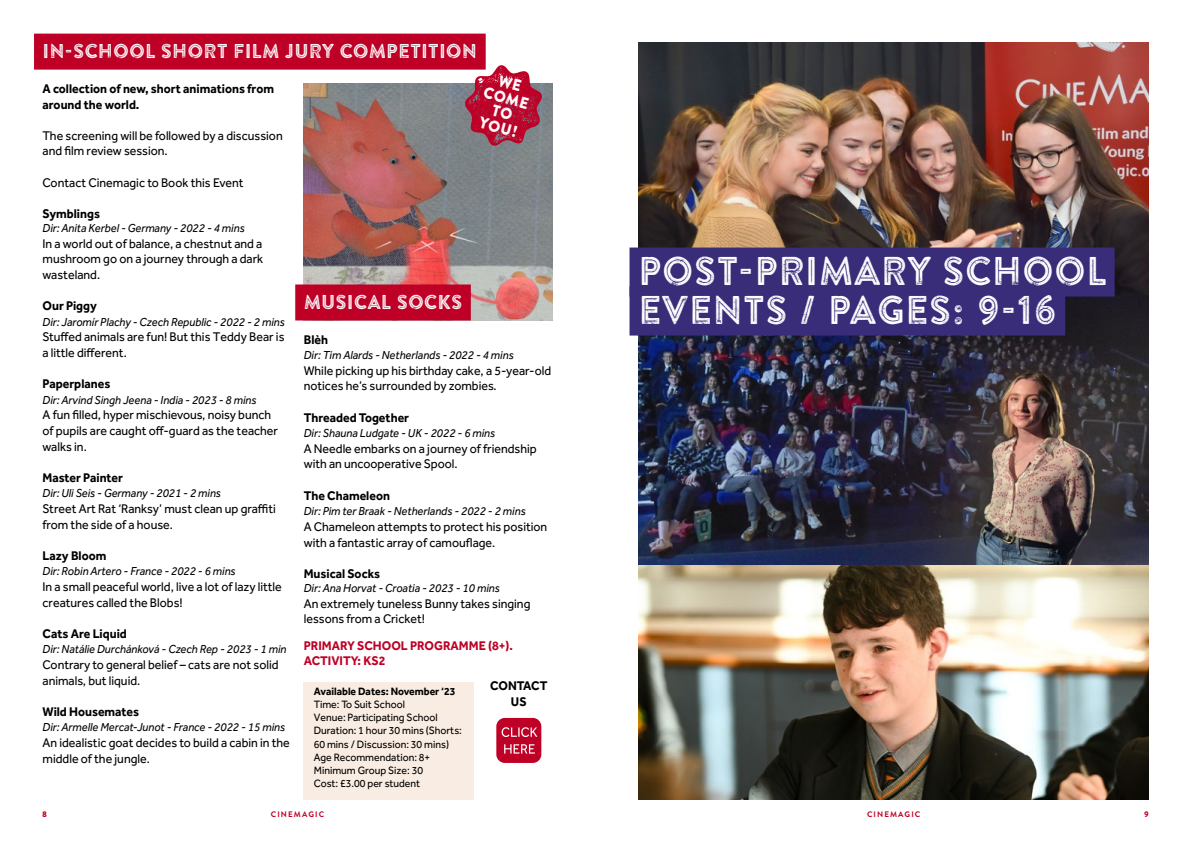
<style>
.page{position:relative;width:1191px;height:842px;background:#fff}
.page>*{position:absolute;margin:0;border:0;box-sizing:border-box;transform-origin:0 0}
.t1{font:40px "Brandon Printed Inline";color:#fff;scale:.95 1}
.t2{font:20px "Brandon Printed Inline";color:#fff;scale:.95 1}
.t3{font:16px "Brandon Printed One";color:#fff;scale:.95 1}
.t4{font:13px/15.6px "Effra";color:#000;scale:.95 1}
.t5{font:700 13px/15.6px "Effra";color:#000;scale:.95 1}
.t6{font:700 13px/15.6px "Effra";color:#be0027;scale:.95 1}
.t7{font:italic 12px "Effra";color:#000;scale:.95 1}
.t8{font:11px/13.2px "Effra";color:#000;scale:.95 1}
.t9{font:700 11px "Effra";color:#000;scale:.95 1}
.t10{font:700 8px "Brandon Text";letter-spacing:.14em;color:#be0027}
.t11{font:900 8px "Brandon Text";color:#be0027}
</style>
<div class="page">
<img style="left:304px;top:84px;width:249px;height:236px">
<div style="left:34px;top:34px;width:452px;height:36px;background:#be0027"></div>
<div style="left:304px;top:682px;width:170px;height:117px;background:#f9ece2"></div>
<div style="left:496px;top:718px;width:45px;height:45px;background:#be0027;border-radius:9px"></div>
<svg style="left:504px;top:744px;width:31px;height:10px"></svg>
<svg style="left:501px;top:727px;width:36px;height:10px"></svg>
<img style="left:638px;top:43px;width:510px;height:756px">
<div style="left:629px;top:248px;width:485px;height:49px;background:#392d7a"></div>
<div style="left:629px;top:287px;width:436px;height:49px;background:#392d7a"></div>
<div style="left:295px;top:284px;width:176px;height:36px;background:#be0027"></div>
<svg style="left:463px;top:64px;width:81px;height:83px;background:#b4445d"></svg>
<p class="t2" style="left:43px;top:39px;width:459px">IN-SCHOOL SHORT FILM JURY COMPETITION</p>
<p class="t5" style="left:43px;top:81px;width:245px">A collection of new, short animations from around the world.</p>
<p class="t4" style="left:43px;top:128px;width:254px">The screening will be followed by a discussion and film review session.</p>
<p class="t4" style="left:43px;top:174px;width:213px">Contact Cinemagic to Book this Event</p>
<p class="t5" style="left:43px;top:205px;width:62px">Symblings</p>
<p class="t7" style="left:43px;top:221px;width:214px">Dir: Anita Kerbel - Germany - 2022 - 4 mins</p>
<p class="t4" style="left:43px;top:236px;width:234px;text-align:justify">In a world out of balance, a chestnut and a mushroom go on a journey through a dark wasteland.</p>
<p class="t5" style="left:43px;top:298px;width:59px">Our Piggy</p>
<p class="t7" style="left:43px;top:315px;width:256px">Dir: Jaromír Plachy - Czech Republic - 2022 - 2 mins</p>
<p class="t4" style="left:43px;top:329px;width:256px">Stuffed animals are fun! But this Teddy Bear is a little different.</p>
<p class="t5" style="left:43px;top:376px;width:73px">Paperplanes</p>
<p class="t7" style="left:43px;top:393px;width:227px">Dir: Arvind Singh Jeena - India - 2023 - 8 mins</p>
<p class="t4" style="left:43px;top:407px;width:249px">A fun filled, hyper mischievous, noisy bunch of pupils are caught off-guard as the teacher walks in.</p>
<p class="t5" style="left:43px;top:469px;width:86px">Master Painter</p>
<p class="t7" style="left:43px;top:486px;width:189px">Dir: Uli Seis - Germany - 2021 - 2 mins</p>
<p class="t4" style="left:43px;top:501px;width:247px">Street Art Rat ‘Ranksy’ must clean up graffiti from the side of a house.</p>
<p class="t5" style="left:43px;top:547px;width:69px">Lazy Bloom</p>
<p class="t7" style="left:43px;top:564px;width:205px">Dir: Robin Artero - France - 2022 - 6 mins</p>
<p class="t4" style="left:43px;top:579px;width:253px">In a small peaceful world, live a lot of lazy little creatures called the Blobs!</p>
<p class="t5" style="left:43px;top:625px;width:90px">Cats Are Liquid</p>
<p class="t7" style="left:43px;top:642px;width:258px">Dir: Natálie Durchánková - Czech Rep - 2023 - 1 min</p>
<p class="t4" style="left:43px;top:657px;width:250px">Contrary to general belief – cats are not solid animals, but liquid.</p>
<p class="t5" style="left:43px;top:703px;width:103px">Wild Housemates</p>
<p class="t7" style="left:43px;top:720px;width:257px">Dir: Armelle Mercat-Junot - France - 2022 - 15 mins</p>
<p class="t4" style="left:43px;top:735px;width:262px">An idealistic goat decides to build a cabin in the middle of the jungle.</p>
<p class="t3" style="left:486px;top:82px;width:51px;rotate:15deg">COME</p>
<p class="t3" style="left:482px;top:112px;width:43px;rotate:15deg">YOU!</p>
<p class="t2" style="left:304px;top:290px;width:168px">MUSICAL SOCKS</p>
<p class="t5" style="left:304px;top:331px;width:27px">Blèh</p>
<p class="t7" style="left:304px;top:348px;width:222px">Dir: Tim Alards - Netherlands - 2022 - 4 mins</p>
<p class="t4" style="left:304px;top:363px;width:262px">While picking up his birthday cake, a 5-year-old notices he’s surrounded by zombies.</p>
<p class="t5" style="left:304px;top:409px;width:112px">Threaded Together</p>
<p class="t7" style="left:304px;top:426px;width:203px">Dir: Shauna Ludgate - UK - 2022 - 6 mins</p>
<p class="t4" style="left:304px;top:441px;width:247px">A Needle embarks on a journey of friendship with an uncooperative Spool.</p>
<p class="t5" style="left:304px;top:487px;width:92px">The Chameleon</p>
<p class="t7" style="left:304px;top:504px;width:235px">Dir: Pim ter Braak - Netherlands - 2022 - 2 mins</p>
<p class="t4" style="left:304px;top:519px;width:258px">A Chameleon attempts to protect his position with a fantastic array of camouflage.</p>
<p class="t5" style="left:304px;top:565px;width:82px">Musical Socks</p>
<p class="t7" style="left:304px;top:581px;width:208px">Dir: Ana Horvat - Croatia - 2023 - 10 mins</p>
<p class="t4" style="left:304px;top:595px;width:240px">An extremely tuneless Bunny takes singing lessons from a Cricket!</p>
<p class="t6" style="left:304px;top:637px;width:222px">PRIMARY SCHOOL PROGRAMME (8+).<br>ACTIVITY: KS2</p>
<p class="t5" style="left:490px;top:678px;width:62px;text-align:center">CONTACT<br>US</p>
<p class="t9" style="left:314px;top:684px;width:151px">Available Dates: November ‘23</p>
<p class="t8" style="left:314px;top:698px;width:97px">Time: To Suit School</p>
<p class="t8" style="left:314px;top:711px;width:132px">Venue: Participating School</p>
<p class="t8" style="left:314px;top:724px;width:157px">Duration: 1 hour 30 mins (Shorts:<br>60 mins / Discussion: 30 mins)</p>
<p class="t8" style="left:314px;top:750px;width:124px">Age Recommendation: 8+</p>
<p class="t8" style="left:314px;top:764px;width:116px">Minimum Group Size: 30</p>
<p class="t8" style="left:314px;top:777px;width:113px">Cost: £3.00 per student</p>
<p class="t1" style="left:638px;top:246px;width:495px">POST-PRIMARY SCHOOL</p>
<p class="t1" style="left:638px;top:285px;width:442px">EVENTS / PAGES: 9-16</p>
<p class="t11" style="left:42px;top:808px;width:6px">8</p>
<p class="t10" style="left:271px;top:809px;width:55px">CINEMAGIC</p>
<p class="t10" style="left:867px;top:809px;width:55px">CINEMAGIC</p>
<p class="t11" style="left:1144px;top:808px;width:6px">9</p>
</div>
